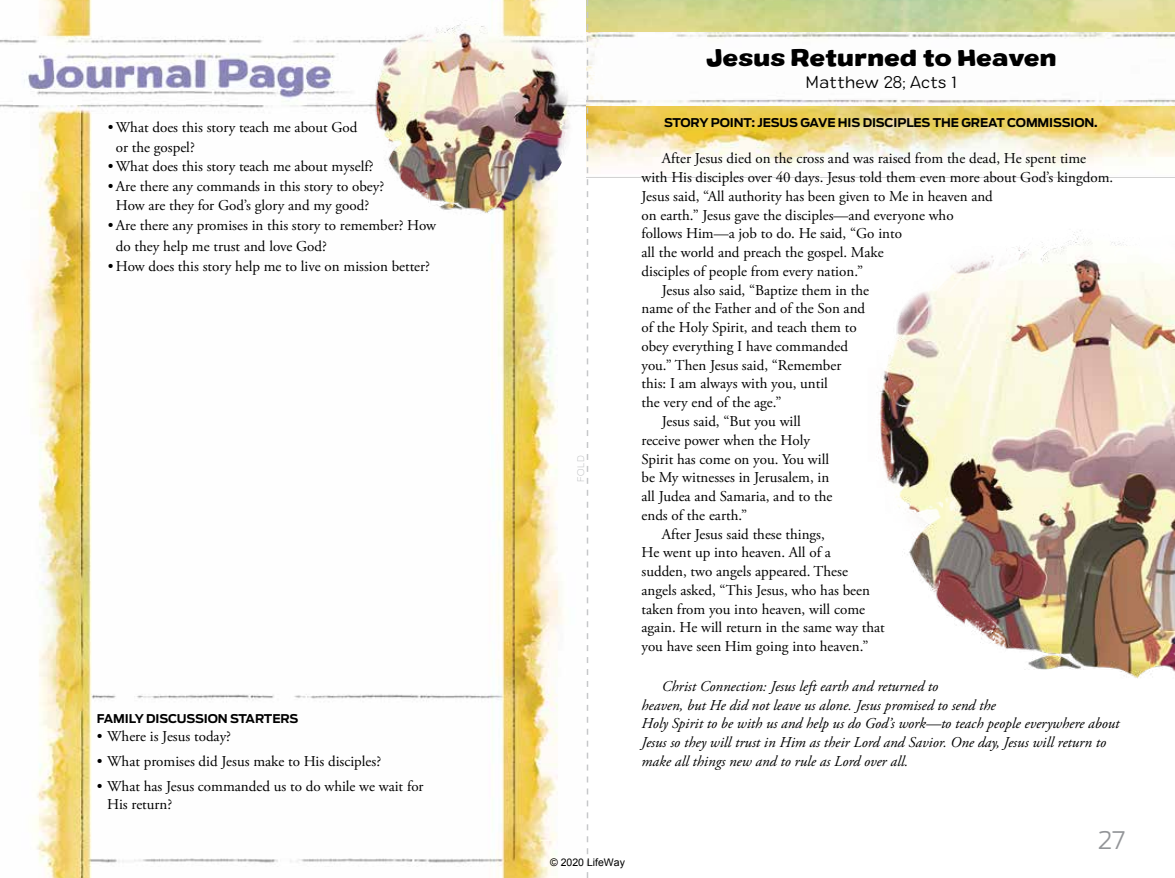
<style>
.page{position:relative;width:1175px;height:878px;background:#fff}
.page>*{position:absolute;margin:0;border:0;box-sizing:border-box;transform-origin:0 0}
.t1{font:300 24px "Antenna";color:#939598}
.t2{font:900 expanded 22.5px "Colby";letter-spacing:-.01em;color:#000}
.t3{font:300 expanded 16.5px "Colby";letter-spacing:.005em;color:#000}
.t4{font:15px/19.5px "Adobe Garamond Pro";color:#000}
.t5{font:italic 15px/18.8px "Adobe Garamond Pro";color:#000}
.t6{font:700 12px "Antenna";letter-spacing:-.01em;color:#000}
.t7{font:10.5px "Arial";color:#000}
.t8{font:200 9px "Antenna";color:#bcbec0}
</style>
<div class="page">
<img style="left:585px;top:0;width:589px;height:197px">
<img style="left:588px;top:32px;width:586px;height:73px">
<img style="left:0;top:0;width:585px;height:878px">
<img style="left:368px;top:10px;width:206px;height:206px;border-radius:103px">
<img style="left:852px;top:196px;width:322px;height:483px">
<svg style="left:586px;top:0;width:2px;height:878px"></svg>
<p class="t4" style="left:116px;top:118px;width:243px;text-indent:-8px">•What does this story teach me about God or the gospel?</p>
<p class="t4" style="left:108px;top:157px;width:267px">•What does this story teach me about myself?</p>
<p class="t4" style="left:108px;top:177px;width:278px;text-align:center">•Are there any commands in this story to obey?<br>How are they for God’s glory and my good?</p>
<p class="t4" style="left:116px;top:215px;width:322px;line-height:21px;text-indent:-8px">•Are there any promises in this story to remember? How do they help me trust and love God?</p>
<p class="t4" style="left:108px;top:256px;width:323px">• How does this story help me to live on mission better?</p>
<p class="t6" style="left:97px;top:712px;width:203px">FAMILY DISCUSSION STARTERS</p>
<p class="t4" style="left:97px;top:727px;width:136px">• Where is Jesus today?</p>
<p class="t4" style="left:97px;top:752px;width:286px">• What promises did Jesus make to His disciples?</p>
<p class="t4" style="left:107px;top:777px;width:318px;line-height:18px;text-indent:-10px">• What has Jesus commanded us to do while we wait for<br>His return?</p>
<p class="t8" style="left:575px;top:482px;width:29px;rotate:-90deg">FOLD</p>
<h2 class="t2" style="left:705px;top:42px;width:352px">Jesus Returned to Heaven</h2>
<p class="t3" style="left:806px;top:72px;width:152px">Matthew 28; Acts 1</p>
<p class="t6" style="left:664px;top:115px;width:435px">STORY POINT: JESUS GAVE HIS DISCIPLES THE GREAT COMMISSION.</p>
<p class="t4" style="left:662px;top:149px;width:426px">After Jesus died on the cross and was raised from the dead, He spent time</p>
<p class="t4" style="left:641px;top:168px;width:473px">with His disciples over 40 days. Jesus told them even more about God’s kingdom.</p>
<p class="t4" style="left:641px;top:187px;width:353px">Jesus said, “All authority has been given to Me in heaven and</p>
<p class="t4" style="left:641px;top:206px;width:314px">on earth.” Jesus gave the disciples—and everyone who</p>
<p class="t4" style="left:641px;top:224px;width:262px">follows Him—a job to do. He said, “Go into</p>
<p class="t4" style="left:641px;top:243px;width:244px">all the world and preach the gospel. Make</p>
<p class="t4" style="left:641px;top:262px;width:223px">disciples of people from every nation.”</p>
<p class="t4" style="left:662px;top:281px;width:209px">Jesus also said, “Baptize them in the</p>
<p class="t4" style="left:641px;top:299px;width:225px">name of the Father and of the Son and</p>
<p class="t4" style="left:641px;top:318px;width:217px">of the Holy Spirit, and teach them to</p>
<p class="t4" style="left:641px;top:337px;width:208px">obey everything I have commanded</p>
<p class="t4" style="left:641px;top:356px;width:201px">you.” Then Jesus said, “Remember</p>
<p class="t4" style="left:641px;top:374px;width:188px">this: I am always with you, until</p>
<p class="t4" style="left:641px;top:393px;width:142px">the very end of the age.”</p>
<p class="t4" style="left:662px;top:412px;width:141px">Jesus said, “But you will</p>
<p class="t4" style="left:641px;top:431px;width:170px">receive power when the Holy</p>
<p class="t4" style="left:641px;top:449px;width:189px">Spirit has come on you. You will</p>
<p class="t4" style="left:641px;top:468px;width:189px">be My witnesses in Jerusalem, in</p>
<p class="t4" style="left:641px;top:487px;width:192px">all Judea and Samaria, and to the</p>
<p class="t4" style="left:641px;top:506px;width:107px">ends of the earth.”</p>
<p class="t4" style="left:662px;top:524px;width:165px">After Jesus said these things,</p>
<p class="t4" style="left:641px;top:543px;width:191px">He went up into heaven. All of a</p>
<p class="t4" style="left:641px;top:562px;width:208px">sudden, two angels appeared. These</p>
<p class="t4" style="left:641px;top:581px;width:230px">angels asked, “This Jesus, who has been</p>
<p class="t4" style="left:641px;top:599px;width:225px">taken from you into heaven, will come</p>
<p class="t4" style="left:641px;top:618px;width:245px">again. He will return in the same way that</p>
<p class="t4" style="left:641px;top:637px;width:229px">you have seen Him going into heaven.”</p>
<p class="t5" style="left:641px;top:677px;width:479px;text-indent:20px">Christ Connection: Jesus left earth and returned to<br>heaven, but He did not leave us alone. Jesus promised to send the<br>Holy Spirit to be with us and help us do God’s work—to teach people everywhere about Jesus so they will trust in Him as their Lord and Savior. One day, Jesus will return to make all things new and to rule as Lord over all.</p>
<p class="t7" style="left:550px;top:856px;width:76px">© 2020 LifeWay</p>
<h1 class="t1" style="left:1098px;top:826px;width:28px">27</h1>
</div>
